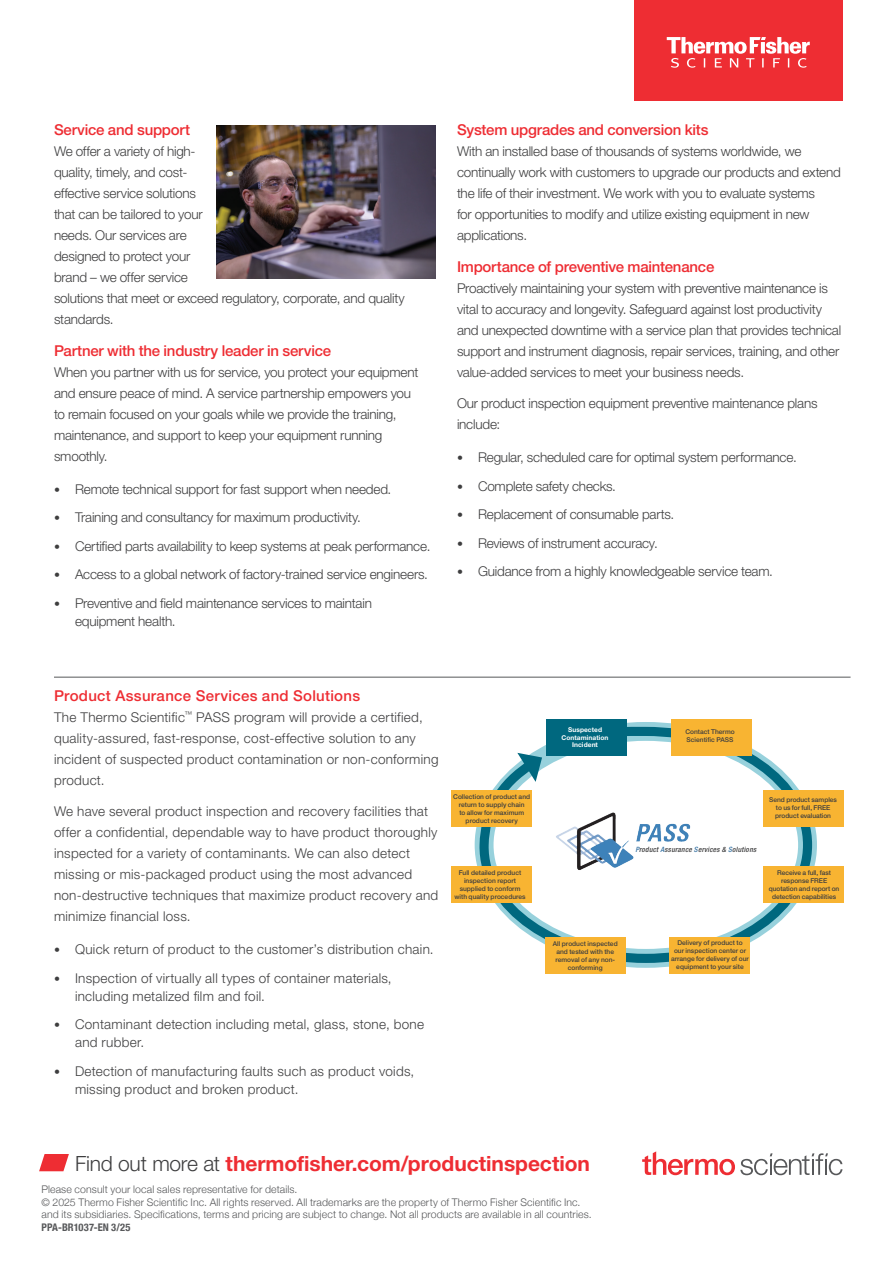
<style>
.page{position:relative;width:893px;height:1263px;background:#fff}
.page>*{position:absolute;margin:0;border:0;box-sizing:border-box;transform-origin:0 0}
.t1{font:700 21px "Helvetica Neue LTW1 G";letter-spacing:-.005em;color:#ee2d33}
.t2{font:500 15px "Helvetica Neue LTW1 G";letter-spacing:-.015em;color:#ee2d33}
.t3{font:500 15px "Helvetica Neue LTW1 G";letter-spacing:.02em;color:#ee2d33}
.t4{font:300 13.5px/21px "Helvetica Neue LTW1 G";letter-spacing:-.01em;color:#3e3e3f}
.t5{font:300 13.5px/21px "Helvetica Neue LTW1 G";letter-spacing:.02em;color:#3e3e3f}
.t6{font:300 10.5px/12.6px "Helvetica Neue";letter-spacing:.01em;color:#57585a}
.t7{font:700 condensed 10.5px "Helvetica Neue";letter-spacing:.01em;color:#57585a}
.t8{font:italic 500 condensed 7.35px "Helvetica Neue LT Std";letter-spacing:.04em;color:#3e3e3f}
.t9{font:500 6.6px/7.9px "Helvetica Neue LTW1 G";color:#3e3e3f;text-align:center}
.t10{font:700 6.6px/7.9px "Helvetica Neue LTW1 G";letter-spacing:.005em;color:#fff;text-align:center}
.s1{font-size:12px}
.s2{color:#3671a1}
.s3{font-weight:300;color:#3e3e3f}
</style>
<div class="page">
<svg style="left:473px;top:722px;width:344px;height:245px"></svg>
<svg style="left:517px;top:753px;width:25px;height:29px"></svg>
<div style="left:672px;top:719px;width:80px;height:36px;background:#f8b432"></div>
<div style="left:763px;top:790px;width:80px;height:36px;background:#f8b432"></div>
<div style="left:452px;top:790px;width:80px;height:36px;background:#f8b432"></div>
<div style="left:763px;top:867px;width:80px;height:36px;background:#f8b432"></div>
<div style="left:452px;top:867px;width:80px;height:36px;background:#f8b432"></div>
<div style="left:670px;top:938px;width:80px;height:36px;background:#f8b432"></div>
<div style="left:546px;top:938px;width:80px;height:36px;background:#f8b432"></div>
<img style="left:553px;top:804px;width:213px;height:73px">
<div style="left:547px;top:719px;width:80px;height:36px;background:#00687f"></div>
<img style="left:216px;top:125px;width:220px;height:154px">
<hr style="left:54px;top:677px;width:796px;height:1px;background:#57585a">
<svg style="left:39px;top:1154px;width:30px;height:17px"></svg>
<div style="left:634px;top:0;width:208px;height:100px;background:#ee2d33"></div>
<svg style="left:667px;top:37px;width:143px;height:31px"></svg>
<svg style="left:642px;top:1151px;width:200px;height:24px"></svg>
<p class="t2" style="left:54px;top:121px;width:138px">Service and support</p>
<p class="t4" style="left:54px;top:141px;width:352px">We offer a variety of high-<br>quality, timely, and cost-<br>effective service solutions<br>that can be tailored to your<br>needs. Our services are<br>designed to protect your<br>brand – we offer service<br>solutions that meet or exceed regulatory, corporate, and quality standards.</p>
<p class="t2" style="left:54px;top:341px;width:279px">Partner with the industry leader in service</p>
<p class="t4" style="left:54px;top:361px;width:366px">When you partner with us for service, you protect your equipment and ensure peace of mind. A service partnership empowers you to remain focused on your goals while we provide the training, maintenance, and support to keep your equipment running smoothly.</p>
<p class="t4" style="left:54px;top:478px;width:339px"><span class="s1">•</span> Remote technical support for fast support when needed.</p>
<p class="t4" style="left:54px;top:507px;width:308px"><span class="s1">•</span> Training and consultancy for maximum productivity.</p>
<p class="t4" style="left:54px;top:535px;width:378px"><span class="s1">•</span> Certified parts availability to keep systems at peak performance.</p>
<p class="t4" style="left:54px;top:564px;width:375px"><span class="s1">•</span> Access to a global network of factory-trained service engineers.</p>
<p class="t4" style="left:75px;top:594px;width:298px;line-height:18px;text-indent:-21px"><span class="s1">•</span> Preventive and field maintenance services to maintain equipment health.</p>
<p class="t2" style="left:457px;top:121px;width:253px">System upgrades and conversion kits</p>
<p class="t4" style="left:457px;top:141px;width:385px">With an installed base of thousands of systems worldwide, we continually work with customers to upgrade our products and extend the life of their investment. We work with you to evaluate systems<br>for opportunities to modify and utilize existing equipment in new applications.</p>
<p class="t2" style="left:457px;top:257px;width:259px">Importance of preventive maintenance</p>
<p class="t4" style="left:457px;top:277px;width:386px">Proactively maintaining your system with preventive maintenance is vital to accuracy and longevity. Safeguard against lost productivity and unexpected downtime with a service plan that provides technical support and instrument diagnosis, repair services, training, and other value-added services to meet your business needs.</p>
<p class="t4" style="left:457px;top:393px;width:362px">Our product inspection equipment preventive maintenance plans include:</p>
<p class="t4" style="left:457px;top:447px;width:341px"><span class="s1">•</span> Regular, scheduled care for optimal system performance.</p>
<p class="t4" style="left:457px;top:475px;width:161px"><span class="s1">•</span> Complete safety checks.</p>
<p class="t4" style="left:457px;top:504px;width:219px"><span class="s1">•</span> Replacement of consumable parts.</p>
<p class="t4" style="left:457px;top:532px;width:202px"><span class="s1">•</span> Reviews of instrument accuracy.</p>
<p class="t4" style="left:457px;top:561px;width:318px"><span class="s1">•</span> Guidance from a highly knowledgeable service team.</p>
<p class="t3" style="left:54px;top:686px;width:308px">Product Assurance Services and Solutions</p>
<p class="t5" style="left:54px;top:706px;width:386px">The Thermo Scientific<sup>™</sup> PASS program will provide a certified, quality-assured, fast-response, cost-effective solution to any incident of suspected product contamination or non-conforming product.</p>
<p class="t5" style="left:54px;top:801px;width:386px">We have several product inspection and recovery facilities that offer a confidential, dependable way to have product thoroughly inspected for a variety of contaminants. We can also detect missing or mis-packaged product using the most advanced non-destructive techniques that maximize product recovery and minimize financial loss.</p>
<p class="t5" style="left:54px;top:939px;width:381px"><span class="s1">•</span> Quick return of product to the customer’s distribution chain.</p>
<p class="t5" style="left:75px;top:969px;width:318px;line-height:18px;text-indent:-21px"><span class="s1">•</span> Inspection of virtually all types of container materials, including metalized film and foil.</p>
<p class="t5" style="left:75px;top:1015px;width:351px;line-height:18px;text-indent:-21px"><span class="s1">•</span> Contaminant detection including metal, glass, stone, bone and rubber.</p>
<p class="t5" style="left:75px;top:1062px;width:341px;line-height:18px;text-indent:-21px"><span class="s1">•</span> Detection of manufacturing faults such as product voids, missing product and broken product.</p>
<p class="t9" style="left:453px;top:793px;width:78px">Collection of product and return to supply chain<br>to allow for maximum product recovery</p>
<p class="t9" style="left:454px;top:868px;width:73px">Full detailed product inspection report supplied to conform with quality procedures</p>
<p class="t10" style="left:562px;top:725px;width:48px">Suspected<br>Contamination<br>Incident</p>
<p class="t9" style="left:685px;top:728px;width:51px;text-align:left">Contact Thermo<br>Scientific PASS</p>
<p class="t9" style="left:553px;top:940px;width:66px">All product inspected and tested with the removal of any non&shy;conforming</p>
<p class="t8" style="left:635px;top:845px;width:122px"><span class="s2">P</span>roduct <span class="s2">A</span>ssurance <span class="s2">S</span>ervices &amp; <span class="s2">S</span>olutions</p>
<p class="t9" style="left:769px;top:795px;width:69px">Send product samples to us for full, FREE product evaluation</p>
<p class="t9" style="left:769px;top:869px;width:72px">Receive a full, fast response FREE quotation and report on detection capabilities</p>
<p class="t9" style="left:671px;top:939px;width:79px">Delivery of product to<br>our inspection center or arrange for delivery of our equipment to your site</p>
<h1 class="t1" style="left:75px;top:1150px;width:516px"><span class="s3">Find out more at</span> thermofisher.com/productinspection</h1>
<p class="t6" style="left:41px;top:1182px;width:552px">Please consult your local sales representative for details.<br>© 2025 Thermo Fisher Scientific Inc. All rights reserved. All trademarks are the property of Thermo Fisher Scientific Inc. and its subsidiaries. Specifications, terms and pricing are subject to change. Not all products are available in all countries.</p>
<p class="t7" style="left:41px;top:1218px;width:90px">PPA-BR1037-EN 3/25</p>
</div>
